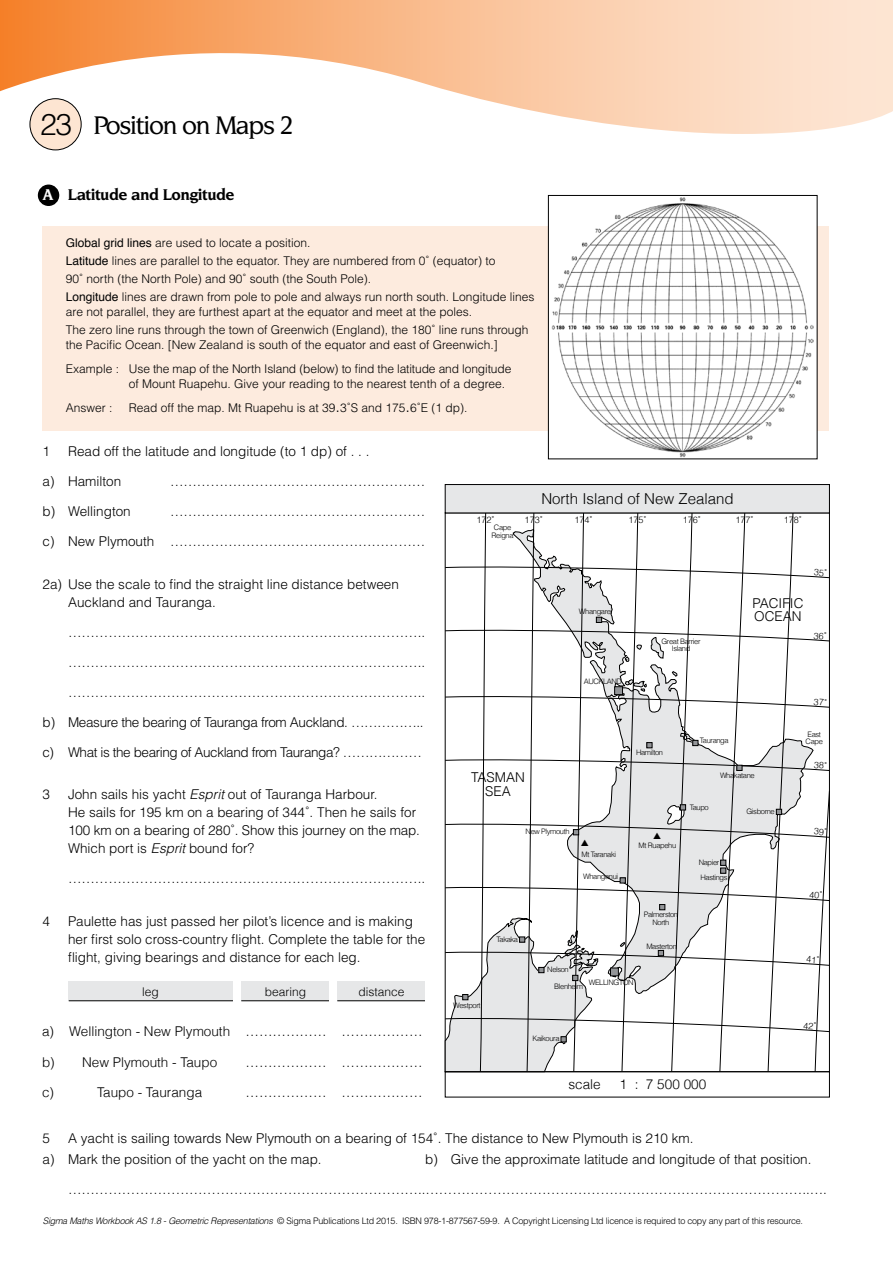
<style>
.page{position:relative;width:893px;height:1263px;background:#fff}
.page>*{position:absolute;margin:0;border:0;box-sizing:border-box;transform-origin:0 0}
.t1{font:500 27px "Novarese IT Cby BT";letter-spacing:-.05em;color:#000}
.t2{font:700 16.5px "Novarese IT Cby BT";letter-spacing:-.03em;color:#000}
.t3{font:300 15px "Helvetica";color:#000}
.t4{font:300 13.5px/18px "Helvetica";color:#000}
.t5{font:300 13.5px "Helvetica";letter-spacing:-.025em;color:#000}
.t6{font:300 13.5px "Helvetica";letter-spacing:-.03em;color:#000}
.t7{font:300 12px/18px "Helvetica";color:#000}
.t8{font:300 9px "Helvetica";letter-spacing:-.025em;color:#000}
.t9{font:300 7.5px/7.5px "Helvetica";letter-spacing:-.05em;color:#000;text-align:center}
.s1{font-family:"Helvetica";font-weight:300;font-size:30px}
.s2{color:#fff}
.s3{font-weight:400}
.s4{font-size:16.5px}
.s5{font-style:italic}
</style>
<div class="page">
<svg style="left:0;top:0;width:893px;height:134px"></svg>
<div style="left:43px;top:226px;width:786px;height:205px;background:#fdebde"></div>
<div style="left:30px;top:99px;width:51px;height:51px;background:#fde5d2;border-radius:50%"></div>
<div style="left:30px;top:98px;width:51px;height:52px;border:1px solid #000;border-radius:50%"></div>
<div style="left:39px;top:185px;width:20px;height:20px;background:#000;border-radius:50%"></div>
<div style="left:38px;top:185px;width:21px;height:21px;border:2px solid #000;border-radius:50%"></div>
<div style="left:445px;top:484px;width:384px;height:29px;background:#e6e7e8"></div>
<div style="left:445px;top:484px;width:385px;height:29px;border:1px solid #000"></div>
<div style="left:548px;top:195px;width:269px;height:264px;border:1px solid #000"></div>
<img style="left:551px;top:196px;width:262px;height:262px">
<div style="left:241px;top:982px;width:88px;height:19px;background:#e6e7e8"></div>
<hr style="left:241px;top:1000px;width:88px;height:1px;background:#000">
<div style="left:69px;top:982px;width:164px;height:19px;background:#e6e7e8"></div>
<hr style="left:69px;top:1000px;width:164px;height:1px;background:#000">
<div style="left:337px;top:982px;width:88px;height:19px;background:#e6e7e8"></div>
<hr style="left:337px;top:1000px;width:88px;height:1px;background:#000">
<svg style="left:444px;top:512px;width:386px;height:560px"></svg>
<h1 class="t1" style="left:40px;top:109px;width:255px"><span class="s1">23</span> Position on Maps 2</h1>
<p class="t2" style="left:42px;top:184px;width:194px"><span class="s2">A</span> Latitude and Longitude</p>
<p class="t7" style="left:66px;top:233px;width:470px"><span class="s3">Global grid lines</span> are used to locate a position.<br><span class="s3">Latitude</span> lines are parallel to the equator. They are numbered from 0˚ (equator) to<br>90˚ north (the North Pole) and 90˚ south (the South Pole).<br><span class="s3">Longitude</span> lines are drawn from pole to pole and always run north south. Longitude lines</p>
<p class="t7" style="left:66px;top:302px;width:464px">are not parallel, they are furthest apart at the equator and meet at the poles.<br>The zero line runs through the town of Greenwich (England), the 180˚ line runs through</p>
<p class="t7" style="left:66px;top:332px;width:447px;line-height:24px">the Pacific Ocean. [New Zealand is south of the equator and east of Greenwich.]<br>Example : Use the map of the North Island (below) to find the latitude and longitude</p>
<p class="t7" style="left:129px;top:374px;width:378px">of Mount Ruapehu. Give your reading to the nearest tenth of a degree.</p>
<p class="t7" style="left:66px;top:398px;width:48px">Answer :</p>
<p class="t7" style="left:129px;top:398px;width:340px">Read off the map. Mt Ruapehu is at 39<span class="s4">.</span>3˚S and 175<span class="s4">.</span>6˚E (1 dp).</p>
<p class="t4" style="left:43px;top:442px;width:9px">1</p>
<p class="t4" style="left:68px;top:442px;width:303px">Read off the latitude and longitude (to 1 dp) of . . .</p>
<p class="t4" style="left:43px;top:472px;width:80px">a) Hamilton</p>
<p class="t4" style="left:170px;top:472px;width:257px">…………………………………………………</p>
<p class="t4" style="left:43px;top:502px;width:90px">b) Wellington</p>
<p class="t4" style="left:170px;top:502px;width:257px">…………………………………………………</p>
<p class="t4" style="left:43px;top:532px;width:384px">c) New Plymouth …………………………………………………</p>
<p class="t4" style="left:68px;top:575px;width:332px;text-indent:-26px">2a) Use the scale to find the straight line distance between<br>Auckland and Tauranga.</p>
<p class="t4" style="left:68px;top:623px;width:359px">……………………………………………………………………..</p>
<p class="t4" style="left:68px;top:653px;width:359px">……………………………………………………………………..</p>
<p class="t4" style="left:68px;top:683px;width:359px">……………………………………………………………………..</p>
<p class="t5" style="left:43px;top:714px;width:383px">b) Measure the bearing of Tauranga from Auckland. ……………..</p>
<p class="t6" style="left:43px;top:744px;width:381px">c) What is the bearing of Auckland from Tauranga? ………………</p>
<p class="t4" style="left:43px;top:785px;width:9px">3</p>
<p class="t4" style="left:68px;top:785px;width:353px">John sails his yacht <span class="s5">Esprit</span> out of Tauranga Harbour.<br>He sails for 195 km on a bearing of 344˚. Then he sails for 100 km on a bearing of 280˚. Show this journey on the map.<br>Which port is <span class="s5">Esprit</span> bound for?</p>
<p class="t4" style="left:68px;top:869px;width:359px">……………………………………………………………………..</p>
<p class="t4" style="left:43px;top:912px;width:9px">4</p>
<p class="t4" style="left:68px;top:912px;width:359px">Paulette has just passed her pilot’s licence and is making her first solo cross-country flight. Complete the table for the flight, giving bearings and distance for each leg.</p>
<p class="t4" style="left:42px;top:1022px;width:14px">a)</p>
<p class="t4" style="left:42px;top:1052px;width:14px">b)</p>
<p class="t4" style="left:42px;top:1082px;width:14px">c)</p>
<p class="t7" style="left:142px;top:982px;width:18px">leg</p>
<p class="t7" style="left:265px;top:982px;width:43px">bearing</p>
<p class="t4" style="left:69px;top:1022px;width:163px">Wellington - New Plymouth</p>
<p class="t4" style="left:82px;top:1052px;width:137px">New Plymouth - Taupo</p>
<p class="t4" style="left:97px;top:1082px;width:107px">Taupo - Tauranga</p>
<p class="t4" style="left:246px;top:1022px;width:82px">………………</p>
<p class="t4" style="left:246px;top:1052px;width:82px">………………</p>
<p class="t4" style="left:246px;top:1082px;width:82px">………………</p>
<p class="t7" style="left:359px;top:982px;width:48px">distance</p>
<p class="t4" style="left:342px;top:1022px;width:82px">………………</p>
<p class="t4" style="left:342px;top:1052px;width:82px">………………</p>
<p class="t4" style="left:342px;top:1082px;width:82px">………………</p>
<p class="t3" style="left:541px;top:486px;width:194px">North Island of New Zealand</p>
<p class="t8" style="left:476px;top:512px;width:20px">172˚</p>
<p class="t8" style="left:525px;top:512px;width:20px">173˚</p>
<p class="t8" style="left:574px;top:512px;width:20px">174˚</p>
<p class="t8" style="left:629px;top:512px;width:20px">175˚</p>
<p class="t8" style="left:683px;top:512px;width:20px">176˚</p>
<p class="t8" style="left:735px;top:512px;width:20px">177˚</p>
<p class="t8" style="left:784px;top:512px;width:20px">178˚</p>
<p class="t9" style="left:492px;top:523px;width:23px">Cape<br>Reigna</p>
<p class="t9" style="left:579px;top:607px;width:35px">Whangarei</p>
<p class="t9" style="left:584px;top:677px;width:40px">AUCKLAND</p>
<p class="t9" style="left:661px;top:637px;width:40px">Great Barrier<br>Island</p>
<p class="t4" style="left:752px;top:595px;width:52px;line-height:13.5px">PACIFIC<br>OCEAN</p>
<p class="t4" style="left:471px;top:770px;width:55px;line-height:13.5px;text-align:center">TASMAN<br>SEA</p>
<p class="t9" style="left:526px;top:827px;width:45px">New Plymouth</p>
<p class="t9" style="left:581px;top:850px;width:36px">Mt Taranaki</p>
<p class="t9" style="left:583px;top:872px;width:37px">Whanganui</p>
<p class="t9" style="left:497px;top:935px;width:23px">Takaka</p>
<p class="t9" style="left:636px;top:748px;width:29px">Hamilton</p>
<p class="t9" style="left:639px;top:841px;width:39px">Mt Ruapehu</p>
<p class="t9" style="left:644px;top:910px;width:36px">Palmerston<br>North</p>
<p class="t9" style="left:646px;top:942px;width:32px">Masterton</p>
<p class="t9" style="left:700px;top:735px;width:30px">Tauranga</p>
<p class="t9" style="left:720px;top:771px;width:36px">Whakatane</p>
<p class="t9" style="left:690px;top:803px;width:21px">Taupo</p>
<p class="t9" style="left:699px;top:853px;width:30px;line-height:15.8px;text-align:left">Napier<br>Hastings</p>
<p class="t9" style="left:746px;top:807px;width:30px">Gisborne</p>
<p class="t9" style="left:806px;top:730px;width:19px;text-align:left">East<br>Cape</p>
<p class="t9" style="left:453px;top:1001px;width:29px">Westport</p>
<p class="t9" style="left:547px;top:965px;width:23px">Nelson</p>
<p class="t9" style="left:554px;top:982px;width:30px">Blenheim</p>
<p class="t9" style="left:589px;top:978px;width:47px">WELLINGTON</p>
<p class="t9" style="left:532px;top:1034px;width:29px">Kaikoura</p>
<p class="t4" style="left:568px;top:1074px;width:34px">scale</p>
<p class="t4" style="left:620px;top:1074px;width:88px">1 : 7 500 000</p>
<p class="t4" style="left:43px;top:1127px;width:652px;line-height:21px;text-indent:26px">A yacht is sailing towards New Plymouth on a bearing of 154˚. The distance to New Plymouth is 210 km. a) Mark the position of the yacht on the map.</p>
<p class="t4" style="left:43px;top:1129px;width:9px">5</p>
<p class="t4" style="left:425px;top:1150px;width:388px">b) Give the approximate latitude and longitude of that position.</p>
<p class="t4" style="left:68px;top:1180px;width:760px">……………………………………………………………………..…………………………………………………………………………..….</p>
<p class="t8" style="left:43px;top:1215px;width:762px"><span class="s5">Sigma Maths Workbook AS 1.8 - Geometric Representations</span> © Sigma Publications Ltd 2015. ISBN 978-1-877567-59-9. A Copyright Licensing Ltd licence is required to copy any part of this resource.</p>
</div>
